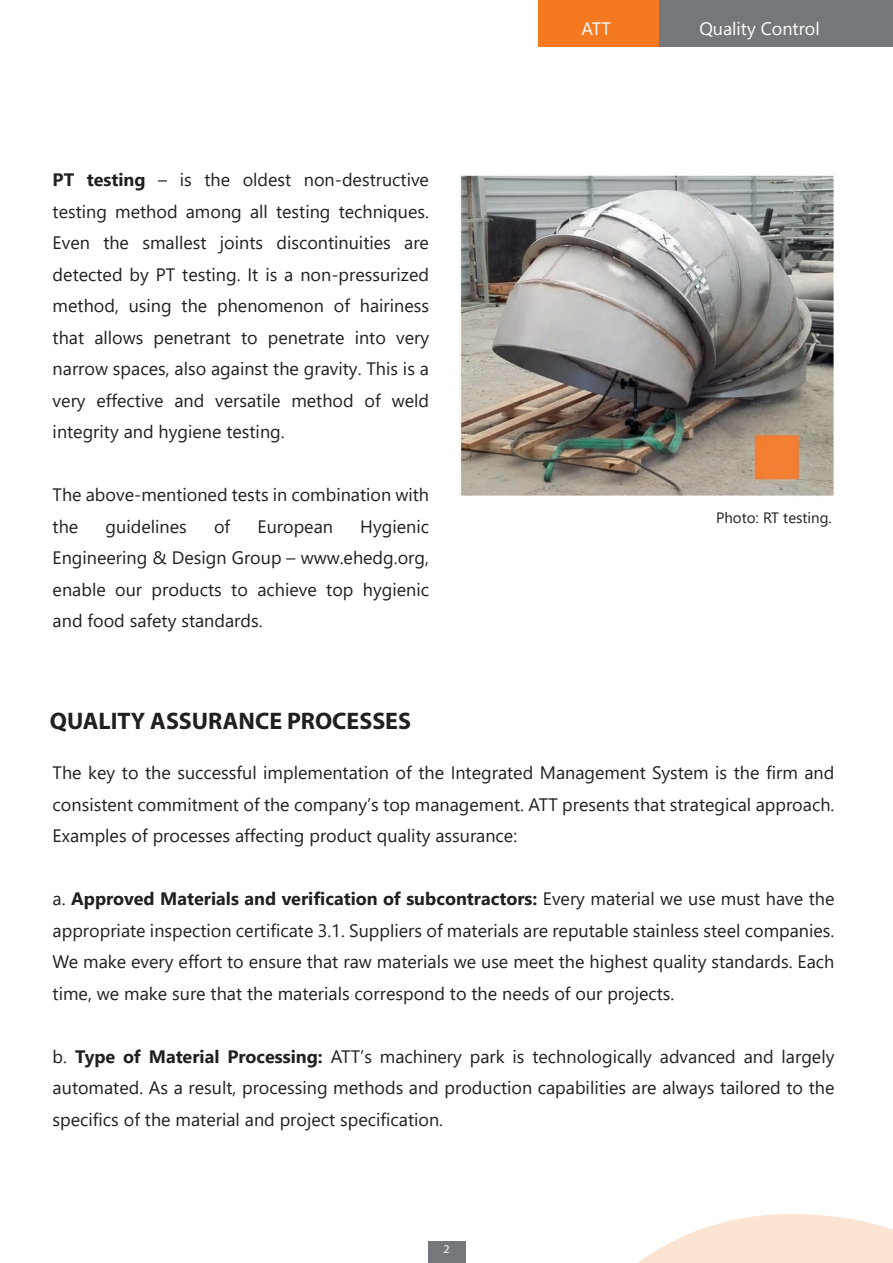
<style>
.page{position:relative;width:893px;height:1263px;background:#fff}
.page>*{position:absolute;margin:0;border:0;box-sizing:border-box;transform-origin:0 0}
.t1{font:700 24px "Myriad Pro";color:#231f20}
.t2{font:18px/31.5px "Segoe UI";color:#231f20;text-align:justify}
.t3{font:18px "Segoe UI";color:#fff}
.t4{font:15px "Segoe UI";color:#231f20}
.t5{font:12px "Myriad Pro";color:#fff}
.s1{font-weight:700}
</style>
<div class="page">
<div style="left:658px;top:0;width:235px;height:46px;background:#74787a"></div>
<div style="left:538px;top:38px;width:120px;height:8px;background:#f47921"></div>
<div style="left:538px;top:0;width:120px;height:39px;background:#f47921"></div>
<div style="left:428px;top:1241px;width:37px;height:22px;background:#74787a"></div>
<svg style="left:638px;top:1214px;width:255px;height:49px"></svg>
<img style="left:459px;top:173px;width:375px;height:323px">
<p class="t2" style="left:53px;top:163px;width:378px"><span class="s1">PT testing</span> – is the oldest non-destructive testing method among all testing techniques.<br>Even the smallest joints discontinuities are detected by PT testing. It is a non-pressurized method, using the phenomenon of hairiness that allows penetrant to penetrate into very narrow spaces, also against the gravity. This is a very effective and versatile method of weld integrity and hygiene testing.</p>
<p class="t2" style="left:53px;top:478px;width:378px">The above-mentioned tests in combination with the</p>
<p class="t2" style="left:106px;top:509px;width:83px">guidelines</p>
<p class="t2" style="left:214px;top:509px;width:18px">of</p>
<p class="t2" style="left:258px;top:509px;width:77px">European</p>
<p class="t2" style="left:53px;top:509px;width:378px;text-indent:308px">Hygienic Engineering &amp; Design Group – www.ehedg.org, enable our products to achieve top hygienic and food safety standards.</p>
<h1 class="t1" style="left:50px;top:705px;width:363px">QUALITY ASSURANCE PROCESSES</h1>
<p class="t3" style="left:581px;top:12px;width:31px">ATT</p>
<p class="t3" style="left:699px;top:12px;width:122px">Quality Control</p>
<p class="t4" style="left:716px;top:504px;width:117px">Photo: RT testing.</p>
<p class="t2" style="left:53px;top:755px;width:783px">The key to the successful implementation of the Integrated Management System is the firm and consistent commitment of the company’s top management. ATT presents that strategical approach.<br>Examples of processes affecting product quality assurance:</p>
<p class="t2" style="left:53px;top:881px;width:783px">a. <span class="s1">Approved Materials and verification of subcontractors:</span> Every material we use must have the appropriate inspection certificate 3.1. Suppliers of materials are reputable stainless steel companies.<br>We make every effort to ensure that raw materials we use meet the highest quality standards. Each time, we make sure that the materials correspond to the needs of our projects.</p>
<p class="t2" style="left:53px;top:1039px;width:783px">b. <span class="s1">Type of Material Processing:</span> ATT’s machinery park is technologically advanced and largely automated. As a result, processing methods and production capabilities are always tailored to the specifics of the material and project specification.</p>
<p class="t5" style="left:443px;top:1242px;width:8px">2</p>
</div>
